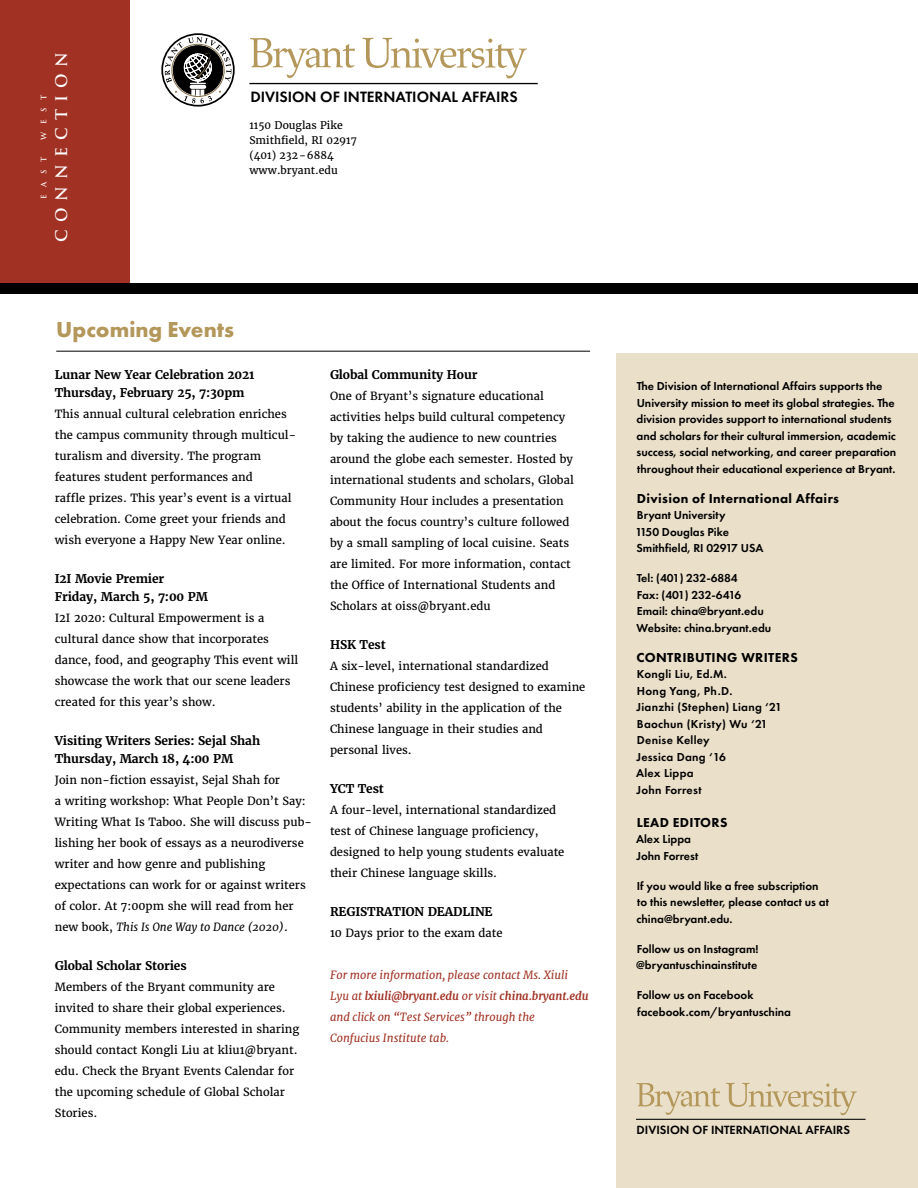
<style>
.page{position:relative;width:918px;height:1188px;background:#fff}
.page>*{position:absolute;margin:0;border:0;box-sizing:border-box;transform-origin:0 0}
.t1{font:700 22.5px "Futura PT";color:#b4975a}
.t2{font:600 15.6px "Futura PT";color:#000}
.t3{font:700 15.6px "Trajan";letter-spacing:.45em;color:#fff}
.t4{font:800 13.5px "Futura PT";letter-spacing:.025em;color:#000}
.t5{font:600 12.45px "Futura PT";color:#000}
.t6{font:600 12px/16.5px "Futura PT";color:#000}
.t7{font:700 12px/18px "Merriweather";letter-spacing:-.01em;color:#000}
.t8{font:600 12px/16.5px "Futura PT";letter-spacing:.025em;color:#000}
.t9{font:11.25px/21px "Merriweather";color:#000}
.t10{font:italic 11.25px/21px "Merriweather";color:#a03123}
.t11{font:10.5px/15px "Merriweather";color:#000}
.t12{font:700 7.5px "Trajan";letter-spacing:1em;color:#fff}
.s1{font-style:italic}
.s2{font-weight:700}
</style>
<div class="page">
<div style="left:0;top:0;width:130px;height:293px;background:#a03123"></div>
<svg style="left:162px;top:34px;width:72px;height:72px"></svg>
<div style="left:161px;top:33px;width:74px;height:74px;border:2px solid #000;border-radius:50%"></div>
<svg style="left:173px;top:46px;width:50px;height:49px"></svg>
<svg style="left:192px;top:85px;width:12px;height:4px"></svg>
<svg style="left:184px;top:91px;width:28px;height:12px"></svg>
<svg style="left:165px;top:37px;width:66px;height:47px"></svg>
<div style="left:172px;top:44px;width:53px;height:53px;border:1px solid #856f4a;border-radius:50%"></div>
<div style="left:616px;top:353px;width:302px;height:835px;background:#eadfc9"></div>
<div style="left:0;top:283px;width:918px;height:10px;background:#000"></div>
<hr style="left:56px;top:351px;width:534px;height:1px;background:#000">
<svg style="left:250px;top:38px;width:105px;height:40px"></svg>
<svg style="left:362px;top:38px;width:165px;height:40px"></svg>
<hr style="left:249px;top:83px;width:289px;height:1px;background:#000">
<svg style="left:637px;top:1083px;width:83px;height:32px"></svg>
<svg style="left:726px;top:1083px;width:131px;height:32px"></svg>
<hr style="left:636px;top:1119px;width:230px;height:1px;background:#000">
<p class="t12" style="left:39px;top:140px;width:46px;rotate:-90deg">West</p>
<p class="t12" style="left:39px;top:199px;width:43px;rotate:-90deg">East</p>
<h2 class="t3" style="left:52px;top:242px;width:192px;rotate:-90deg">Connection</h2>
<h2 class="t2" style="left:250px;top:87px;width:269px">DIVISION OF INTERNATIONAL AFFAIRS</h2>
<p class="t11" style="left:249px;top:118px;width:109px">1150 Douglas Pike<br>Smithfield, RI 02917 (401) 232-6884 www.bryant.edu</p>
<h1 class="t1" style="left:56px;top:315px;width:179px">Upcoming Events</h1>
<p class="t7" style="left:55px;top:366px;width:201px">Lunar New Year Celebration 2021<br>Thursday, February 25, 7:30pm</p>
<p class="t9" style="left:55px;top:404px;width:243px">This annual cultural celebration enriches the campus community through multicul&shy;turalism and diversity. The program features student performances and<br>raffle prizes. This year’s event is a virtual celebration. Come greet your friends and wish everyone a Happy New Year online.</p>
<p class="t7" style="left:55px;top:570px;width:155px">I2I Movie Premier<br>Friday, March 5, 7:00 PM</p>
<p class="t9" style="left:55px;top:608px;width:245px">I2I 2020: Cultural Empowerment is a cultural dance show that incorporates dance, food, and geography This event will showcase the work that our scene leaders created for this year’s show.</p>
<p class="t7" style="left:55px;top:732px;width:207px">Visiting Writers Series: Sejal Shah<br>Thursday, March 18, 4:00 PM</p>
<p class="t9" style="left:55px;top:770px;width:259px">Join non-fiction essayist, Sejal Shah for<br>a writing workshop: What People Don’t Say:<br>Writing What Is Taboo. She will discuss pub&shy;lishing her book of essays as a neurodiverse writer and how genre and publishing expectations can work for or against writers of color. At 7:00pm she will read from her new book, <span class="s1">This Is One Way to Dance (2020)</span>.</p>
<p class="t7" style="left:55px;top:957px;width:133px">Global Scholar Stories</p>
<p class="t9" style="left:55px;top:977px;width:246px">Members of the Bryant community are invited to share their global experiences.<br>Community members interested in sharing should contact Kongli Liu at kliu1@bryant. edu. Check the Bryant Events Calendar for the upcoming schedule of Global Scholar Stories.</p>
<p class="t7" style="left:330px;top:366px;width:149px">Global Community Hour</p>
<p class="t9" style="left:330px;top:386px;width:245px">One of Bryant’s signature educational activities helps build cultural competency by taking the audience to new countries around the globe each semester. Hosted by international students and scholars, Global Community Hour includes a presentation about the focus country’s culture followed by a small sampling of local cuisine. Seats are limited. For more information, contact the Office of International Students and Scholars at oiss@bryant.edu</p>
<p class="t7" style="left:330px;top:636px;width:57px">HSK Test</p>
<p class="t9" style="left:330px;top:656px;width:257px">A six-level, international standardized Chinese proficiency test designed to examine students’ ability in the application of the Chinese language in their studies and personal lives.</p>
<p class="t7" style="left:330px;top:780px;width:55px">YCT Test</p>
<p class="t9" style="left:330px;top:800px;width:236px">A four-level, international standardized test of Chinese language proficiency, designed to help young students evaluate their Chinese language skills.</p>
<p class="t7" style="left:330px;top:903px;width:164px">REGISTRATION DEADLINE</p>
<p class="t9" style="left:330px;top:923px;width:174px">10 Days prior to the exam date</p>
<p class="t10" style="left:330px;top:965px;width:260px">For more information, please contact Ms. Xiuli Lyu at <span class="s2">lxiuli@bryant.edu</span> or visit <span class="s2">china.bryant.edu </span>and click on “Test Services” through the<br>Confucius Institute tab.</p>
<p class="t6" style="left:637px;top:378px;width:261px">The Division of International Affairs supports the University mission to meet its global strategies. The division provides support to international students and scholars for their cultural immersion, academic success, social networking, and career preparation throughout their educational experience at Bryant.</p>
<p class="t4" style="left:637px;top:490px;width:204px">Division of International Affairs</p>
<p class="t6" style="left:635px;top:507px;width:130px">Bryant University<br>1150 Douglas Pike<br>Smithfield, RI 02917 USA</p>
<p class="t6" style="left:637px;top:570px;width:136px">Tel: (401) 232-6884<br>Fax: (401) 232-6416<br>Email: china@bryant.edu<br>Website: china.bryant.edu</p>
<p class="t4" style="left:636px;top:649px;width:163px">CONTRIBUTING WRITERS</p>
<p class="t8" style="left:636px;top:666px;width:147px">Kongli Liu, Ed.M.<br>Hong Yang, Ph.D.<br>Jianzhi (Stephen) Liang ‘21<br>Baochun (Kristy) Wu ‘21<br>Denise Kelley<br>Jessica Dang ‘16<br>Alex Lippa<br>John Forrest</p>
<p class="t4" style="left:637px;top:814px;width:92px">LEAD EDITORS</p>
<p class="t6" style="left:636px;top:831px;width:64px">Alex Lippa<br>John Forrest</p>
<p class="t6" style="left:637px;top:877px;width:194px">If you would like a free subscription to this newsletter, please contact us at china@bryant.edu.</p>
<p class="t6" style="left:636px;top:940px;width:124px">Follow us on Instagram! @bryantuschinainstitute</p>
<p class="t6" style="left:637px;top:987px;width:156px">Follow us on Facebook facebook.com/bryantuschina</p>
<p class="t5" style="left:637px;top:1122px;width:215px">DIVISION OF INTERNATIONAL AFFAIRS</p>
</div>
